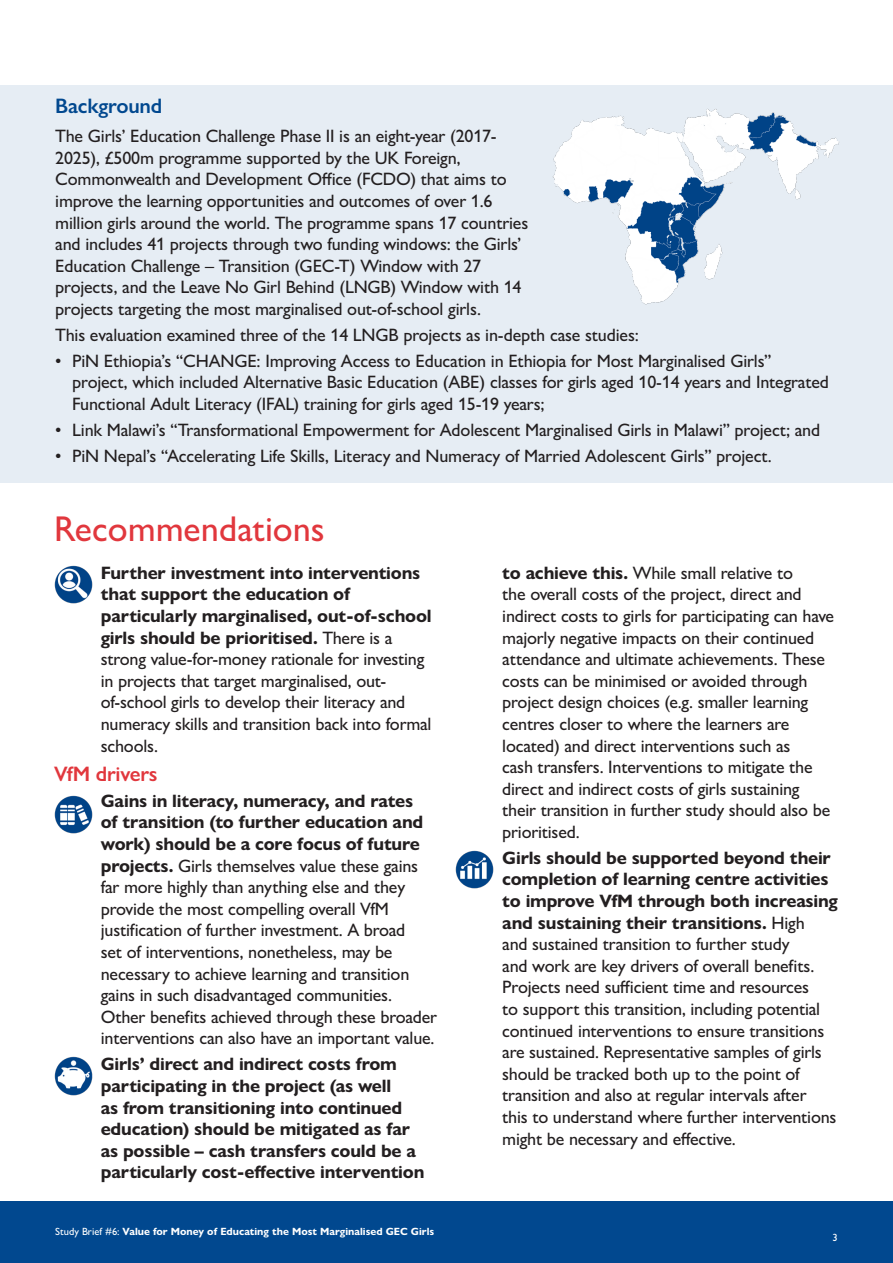
<style>
.page{position:relative;width:893px;height:1263px;background:#fff}
.page>*{position:absolute;margin:0;border:0;box-sizing:border-box;transform-origin:0 0}
.Body_Text{font:500 36px "Gill Sans Nova";color:#e1373d}
.heading_2{font:600 21px "Gill Sans Nova";letter-spacing:-.01em;color:#01488f}
.Body_Text-2{font:600 21px "Gill Sans Nova";letter-spacing:-.01em;color:#e1373d}
.Body_Text-3{font:500 18px/21.6px "Gill Sans Nova";letter-spacing:-.01em;color:#231f20}
.Body_Text-4{font:700 18px/21.6px "Gill Sans Nova";letter-spacing:-.01em;color:#231f20}
.heading_2-2{font:700 10.5px "Gill Sans Nova";color:#fff}
.heading_2-3{font:500 10.5px "Gill Sans Nova";color:#fff}
.s1{font-weight:700}
.s2{font-weight:500}
</style>
<div class="page">
<div style="left:0;top:1202px;width:893px;height:61px;background:#01488f"></div>
<div style="left:0;top:85px;width:893px;height:398px;background:#e6edf4"></div>
<img style="left:552px;top:108px;width:287px;height:197px">
<img style="left:54px;top:566px;width:38px;height:38px">
<img style="left:54px;top:795px;width:38px;height:38px">
<img style="left:54px;top:1057px;width:38px;height:38px">
<img style="left:455px;top:850px;width:38px;height:39px">
<p class="heading_2" style="left:55px;top:93px;width:109px">Background</p>
<p class="Body_Text-3" style="left:55px;top:125px;width:474px">The Girls’ Education Challenge Phase II is an eight-year (2017- 2025), £500m programme supported by the UK Foreign, Commonwealth and Development Office (FCDO) that aims to improve the learning opportunities and outcomes of over 1.6 million girls around the world. The programme spans 17 countries and includes 41 projects through two funding windows: the Girls’ Education Challenge – Transition (GEC-T) Window with 27 projects, and the Leave No Girl Behind (LNGB) Window with 14 projects targeting the most marginalised out-of-school girls.</p>
<p class="Body_Text-3" style="left:55px;top:324px;width:585px">This evaluation examined three of the 14 LNGB projects as in-depth case studies:</p>
<p class="Body_Text-3" style="left:72px;top:350px;width:758px;text-indent:-17px">• PiN Ethiopia’s “CHANGE: Improving Access to Education in Ethiopia for Most Marginalised Girls” project, which included Alternative Basic Education (ABE) classes for girls aged 10-14 years and Integrated<br>Functional Adult Literacy (IFAL) training for girls aged 15-19 years;</p>
<p class="Body_Text-3" style="left:55px;top:419px;width:766px">• Link Malawi’s “Transformational Empowerment for Adolescent Marginalised Girls in Malawi” project; and</p>
<p class="Body_Text-3" style="left:55px;top:445px;width:718px">• PiN Nepal’s “Accelerating Life Skills, Literacy and Numeracy of Married Adolescent Girls” project.</p>
<p class="Body_Text" style="left:54px;top:507px;width:272px">Recommendations</p>
<p class="Body_Text-3" style="left:101px;top:562px;width:332px"><span class="s1">Further investment into interventions that support the education of particularly marginalised, out-of-school girls should be prioritised.</span> There is a strong value-for-money rationale for investing in projects that target marginalised, out&shy;of-school girls to develop their literacy and numeracy skills and transition back into formal schools.</p>
<p class="Body_Text-2" style="left:54px;top:761px;width:105px">VfM drivers</p>
<p class="Body_Text-3" style="left:101px;top:790px;width:338px"><span class="s1">Gains in literacy, numeracy, and rates<br>of transition (to further education and work) should be a core focus of future projects.</span> Girls themselves value these gains far more highly than anything else and they provide the most compelling overall VfM justification of further investment. A broad<br>set of interventions, nonetheless, may be necessary to achieve learning and transition gains in such disadvantaged communities.<br>Other benefits achieved through these broader interventions can also have an important value.</p>
<p class="Body_Text-4" style="left:101px;top:1053px;width:325px">Girls’ direct and indirect costs from participating in the project (as well<br>as from transitioning into continued education) should be mitigated as far as possible – cash transfers could be a particularly cost-effective intervention</p>
<p class="Body_Text-3" style="left:502px;top:562px;width:333px"><span class="s1">to achieve this.</span> While small relative to<br>the overall costs of the project, direct and indirect costs to girls for participating can have majorly negative impacts on their continued attendance and ultimate achievements. These costs can be minimised or avoided through project design choices (e.g. smaller learning centres closer to where the learners are located) and direct interventions such as<br>cash transfers. Interventions to mitigate the direct and indirect costs of girls sustaining their transition in further study should also be prioritised.</p>
<p class="Body_Text-3" style="left:502px;top:847px;width:337px"><span class="s1">Girls should be supported beyond their completion of learning centre activities to improve VfM through both increasing and sustaining their transitions.</span> High<br>and sustained transition to further study<br>and work are key drivers of overall benefits.<br>Projects need sufficient time and resources<br>to support this transition, including potential continued interventions to ensure transitions are sustained. Representative samples of girls should be tracked both up to the point of transition and also at regular intervals after<br>this to understand where further interventions might be necessary and effective.</p>
<p class="heading_2-2" style="left:55px;top:1225px;width:381px"><span class="s2">Study Brief #6:</span> Value for Money of Educating the Most Marginalised GEC Girls</p>
<p class="heading_2-3" style="left:832px;top:1231px;width:7px">3</p>
</div>
